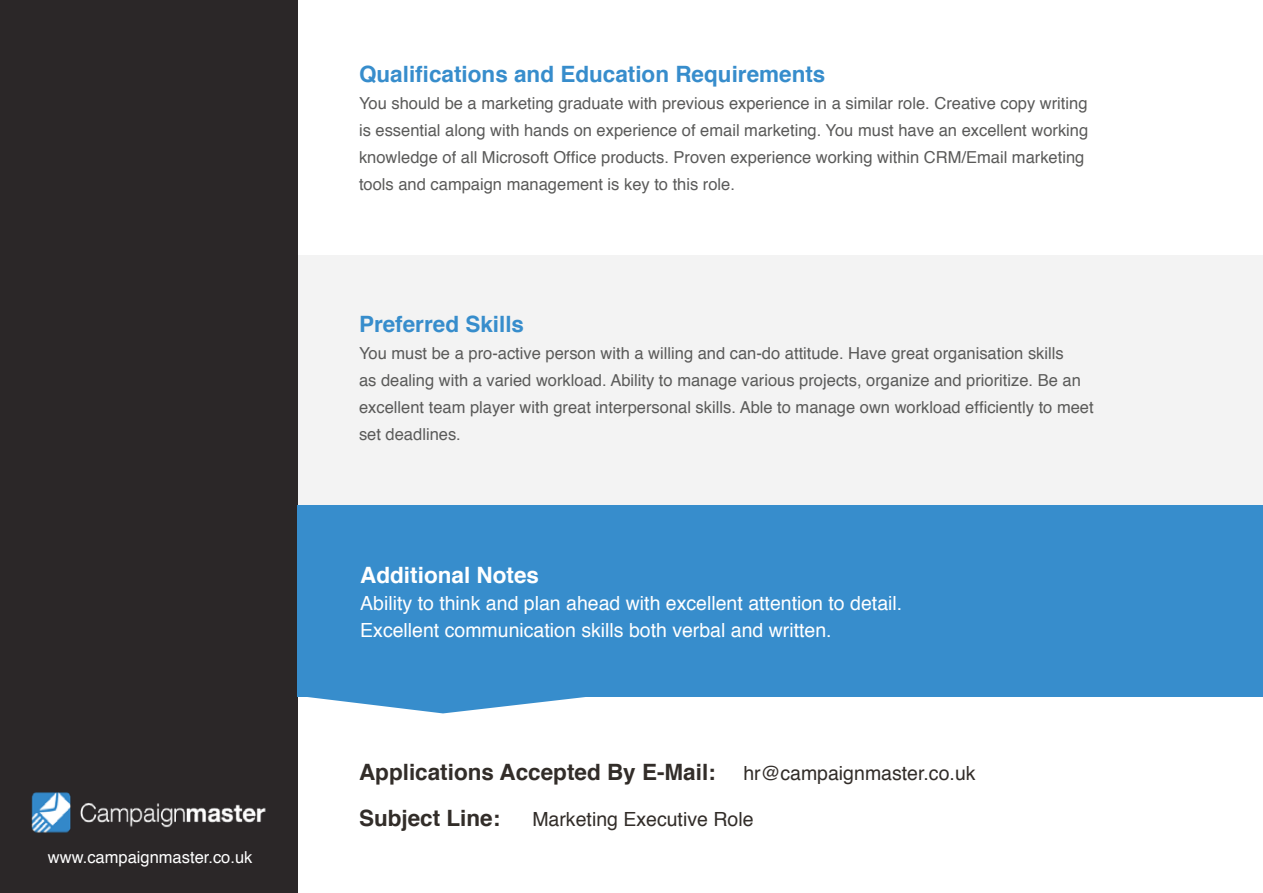
<style>
.page{position:relative;width:1263px;height:893px;background:#fff}
.page>*{position:absolute;margin:0;border:0;box-sizing:border-box;transform-origin:0 0}
.t1{font:700 22.5px "Helvetica";color:#378dcc}
.t2{font:700 22.5px "Helvetica";color:#322d29}
.t3{font:700 22.5px "Helvetica";color:#fff}
.t4{font:19.5px/27px "Helvetica";color:#fff}
.t5{font:19.5px "Helvetica";color:#322d29}
.t6{font:16.5px/27px "Helvetica";color:#5a5a59}
.t7{font:16.5px "Helvetica";color:#fff}
</style>
<div class="page">
<div style="left:0;top:0;width:298px;height:893px;background:#2b2728"></div>
<div style="left:298px;top:505px;width:965px;height:191px;background:#378dcc"></div>
<div style="left:298px;top:255px;width:965px;height:250px;background:#f3f3f3"></div>
<svg style="left:298px;top:696px;width:298px;height:17px"></svg>
<img style="left:31px;top:792px;width:235px;height:41px">
<p class="t7" style="left:48px;top:844px;width:206px">www.campaignmaster.co.uk</p>
<h1 class="t1" style="left:359px;top:56px;width:468px">Qualifications and Education Requirements</h1>
<p class="t6" style="left:359px;top:90px;width:731px">You should be a marketing graduate with previous experience in a similar role. Creative copy writing is essential along with hands on experience of email marketing. You must have an excellent working knowledge of all Microsoft Office products. Proven experience working within CRM/Email marketing tools and campaign management is key to this role.</p>
<h1 class="t1" style="left:359px;top:306px;width:167px">Preferred Skills</h1>
<p class="t6" style="left:359px;top:340px;width:736px">You must be a pro-active person with a willing and can-do attitude. Have great organisation skills<br>as dealing with a varied workload. Ability to manage various projects, organize and prioritize. Be an excellent team player with great interpersonal skills. Able to manage own workload efficiently to meet set deadlines.</p>
<h1 class="t3" style="left:360px;top:557px;width:180px">Additional Notes</h1>
<p class="t4" style="left:360px;top:590px;width:543px">Ability to think and plan ahead with excellent attention to detail.<br>Excellent communication skills both verbal and written.</p>
<h1 class="t2" style="left:359px;top:754px;width:358px">Applications Accepted By E-Mail:</h1>
<p class="t5" style="left:743px;top:758px;width:234px">hr@campaignmaster.co.uk</p>
<h1 class="t2" style="left:359px;top:800px;width:143px">Subject Line:</h1>
<p class="t5" style="left:532px;top:805px;width:223px">Marketing Executive Role</p>
</div>
